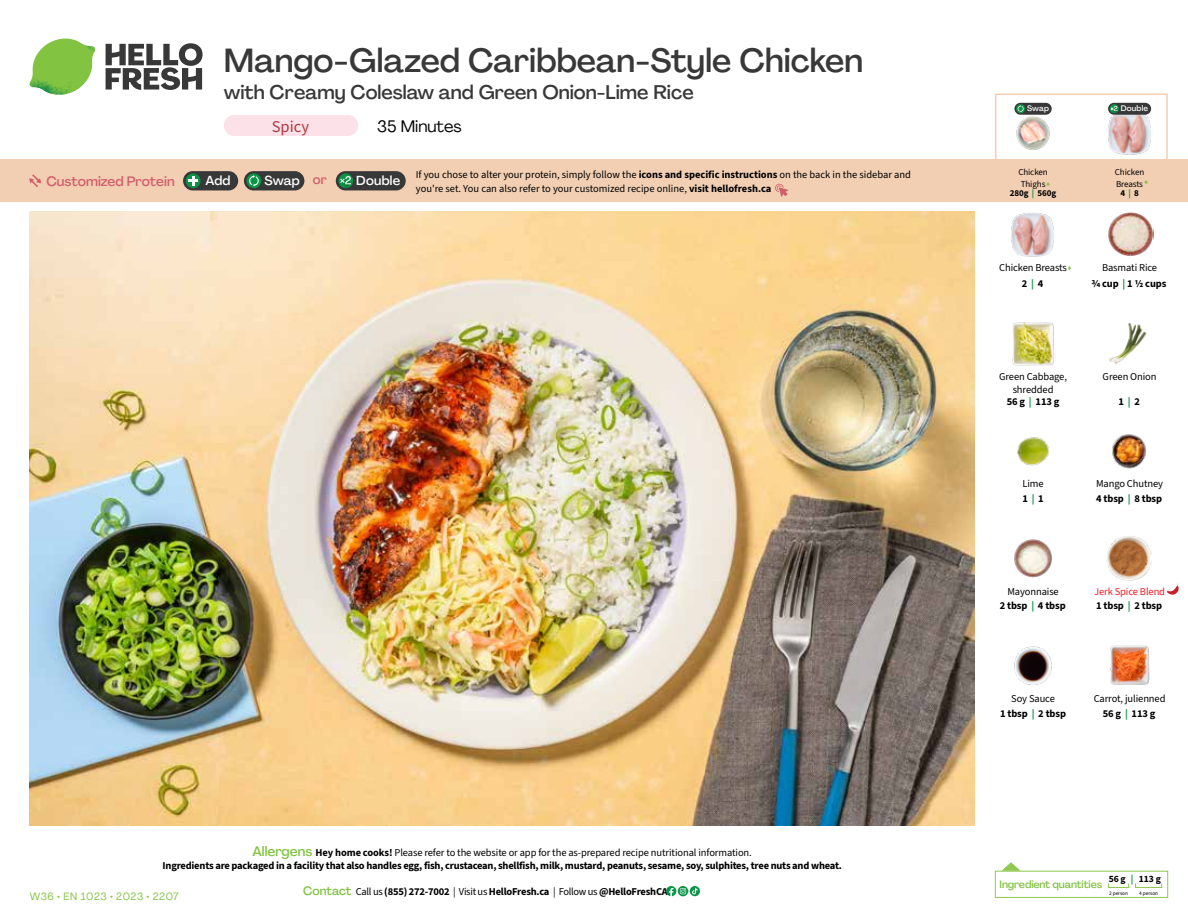
<style>
.page{position:relative;width:1188px;height:918px;background:#fff}
.page>*{position:absolute;margin:0;border:0;box-sizing:border-box;transform-origin:0 0}
.t1{font:500 33px "Agrandir";color:#383839}
.t2{font:500 19.5px "Agrandir";color:#383839}
.t3{font:16.5px "Agrandir";color:#000}
.t4{font:16.5px "Source Sans 3";color:#b33841}
.t5{font:500 13.5px "Agrandir";color:#d15f6a}
.t6{font:500 12.9px "Agrandir";letter-spacing:.015em;color:#fff}
.t7{font:700 10.5px/13.5px "Source Sans 3";letter-spacing:-.02em;color:#000;text-align:center}
.t8{font:10.5px/14.9px "Source Sans 3";letter-spacing:-.01em;color:#000;text-align:center}
.t9{font:10.5px/14.9px "Source Sans 3";letter-spacing:-.01em;color:#ed1d24}
.t10{font:500 10.5px "Agrandir";letter-spacing:-.01em;color:#82c341}
.t11{font:10.5px "Agrandir";letter-spacing:.05em;color:#82c341}
.t12{font:700 9.6px "Source Sans 3";color:#000}
.t13{font:9px/11.6px "Source Sans 3";letter-spacing:-.01em;color:#000}
.t14{font:700 9px "Source Sans 3";letter-spacing:-.01em;color:#000}
.t15{font:500 7.95px "Agrandir";letter-spacing:.025em;color:#fff}
.t16{font:5.25px "Source Sans 3";letter-spacing:-.01em;color:#000}
.s1{color:#d15f6a}
.s2{color:#0b9446}
.s3{font-weight:700}
.s4{color:#8cba42}
.s5{font-weight:700;color:#0b9446}
.s6{font-weight:400}
.s7{font-weight:700;color:#000}
.s8{font-family:"Agrandir";font-weight:500;font-size:13.5px;color:#82c341}
.s9{font-family:"Agrandir";font-weight:500;font-size:12px;color:#82c341}
</style>
<div class="page">
<svg style="left:106px;top:43px;width:97px;height:47px"></svg>
<svg style="left:34px;top:39px;width:59px;height:38px"></svg>
<img style="left:65px;top:39px;width:30px;height:25px">
<img style="left:33px;top:60px;width:56px;height:10px">
<img style="left:29px;top:64px;width:58px;height:31px">
<img style="left:64px;top:70px;width:25px;height:24px">
<img style="left:30px;top:211px;width:945px;height:615px">
<svg style="left:690px;top:886px;width:10px;height:10px"></svg>
<svg style="left:666px;top:886px;width:32px;height:10px"></svg>
<svg style="left:1002px;top:862px;width:19px;height:9px"></svg>
<div style="left:995px;top:871px;width:173px;height:27px;border:1px solid #91c84e"></div>
<div style="left:1108px;top:883px;width:21px;height:5px;border:1px solid #91c84e"></div>
<div style="left:1135px;top:883px;width:27px;height:5px;border:1px solid #91c84e"></div>
<img style="left:1012px;top:322px;width:42px;height:44px">
<img style="left:1109px;top:323px;width:38px;height:42px">
<img style="left:1017px;top:437px;width:32px;height:29px">
<img style="left:1112px;top:434px;width:34px;height:35px">
<img style="left:1014px;top:539px;width:38px;height:39px">
<img style="left:1107px;top:536px;width:45px;height:45px">
<img style="left:1014px;top:646px;width:38px;height:39px">
<img style="left:1108px;top:212px;width:45px;height:44px">
<img style="left:1011px;top:212px;width:43px;height:45px">
<img style="left:1110px;top:645px;width:40px;height:40px">
<svg style="left:1167px;top:583px;width:12px;height:12px"></svg>
<div style="left:0;top:160px;width:1188px;height:42px;background:#f2cfb3"></div>
<svg style="left:29px;top:174px;width:12px;height:13px"></svg>
<div style="left:336px;top:171px;width:70px;height:19px;background:#383839;border-radius:10px"></div>
<svg style="left:338px;top:173px;width:15px;height:15px"></svg>
<div style="left:341px;top:180px;width:11px;height:11px;background:#000;opacity:.35"></div>
<svg style="left:339px;top:176px;width:12px;height:8px"></svg>
<div style="left:244px;top:171px;width:60px;height:19px;background:#383839;border-radius:10px"></div>
<div style="left:247px;top:173px;width:14px;height:15px;background:#0b9446;border-radius:50%"></div>
<svg style="left:249px;top:175px;width:10px;height:12px"></svg>
<div style="left:183px;top:171px;width:55px;height:19px;background:#383839;border-radius:10px"></div>
<div style="left:186px;top:173px;width:14px;height:15px;background:#0b9446;border-radius:50%"></div>
<svg style="left:188px;top:176px;width:10px;height:10px"></svg>
<svg style="left:775px;top:183px;width:13px;height:14px"></svg>
<div style="left:995px;top:94px;width:173px;height:69px;border:2px solid #f2cfb3"></div>
<img style="left:1108px;top:111px;width:43px;height:44px">
<img style="left:1016px;top:116px;width:34px;height:34px">
<div style="left:1108px;top:103px;width:43px;height:12px;background:#383839;border-radius:6px"></div>
<svg style="left:1110px;top:104px;width:9px;height:9px"></svg>
<div style="left:1112px;top:108px;width:6px;height:7px;background:#000;opacity:.35"></div>
<svg style="left:1110px;top:106px;width:8px;height:8px"></svg>
<div style="left:1014px;top:103px;width:38px;height:12px;background:#383839;border-radius:6px"></div>
<svg style="left:1016px;top:104px;width:9px;height:9px"></svg>
<svg style="left:1018px;top:105px;width:6px;height:7px"></svg>
<div style="left:224px;top:115px;width:134px;height:21px;background:#fce1e9;border-radius:10px"></div>
<h1 class="t1" style="left:224px;top:40px;width:641px">Mango-Glazed Caribbean-Style Chicken</h1>
<h2 class="t2" style="left:224px;top:80px;width:472px">with Creamy Coleslaw and Green Onion-Lime Rice</h2>
<h3 class="t3" style="left:377px;top:116px;width:86px">35 Minutes</h3>
<h3 class="t4" style="left:272px;top:116px;width:39px">Spicy</h3>
<p class="t15" style="left:1027px;top:104px;width:24px">Swap</p>
<p class="t15" style="left:1121px;top:104px;width:29px">Double</p>
<p class="t5" style="left:46px;top:173px;width:130px">Customized Protein</p>
<p class="t6" style="left:205px;top:172px;width:27px">Add</p>
<p class="t6" style="left:264px;top:172px;width:64px">Swap <span class="s1">or</span></p>
<p class="t6" style="left:356px;top:172px;width:45px">Double</p>
<p class="t13" style="left:1115px;top:166px;width:31px">Chicken<br>Breasts</p>
<p class="t14" style="left:1120px;top:187px;width:20px">4 <span class="s2">|</span> 8</p>
<p class="t13" style="left:1018px;top:166px;width:31px">Chicken<br>Thighs</p>
<p class="t14" style="left:1010px;top:187px;width:48px">280g <span class="s2">|</span> 560g</p>
<p class="t8" style="left:416px;top:168px;width:497px;line-height:13.5px;text-align:left">If you chose to alter your protein, simply follow the <span class="s3">icons and specific instructions</span> on the back in the sidebar and you're set. You can also refer to your customized recipe online, <span class="s3">visit hellofresh.ca</span></p>
<p class="t8" style="left:999px;top:259px;width:74px;line-height:16.4px">Chicken Breasts<span class="s4">▲<br></span><span class="s3">2</span> <span class="s5">|</span> <span class="s3">4</span></p>
<p class="t7" style="left:1092px;top:259px;width:76px;line-height:16.4px"><span class="s6">Basmati Rice<br></span>3/4 cup <span class="s2">|</span> 1 1/2 cups</p>
<p class="t8" style="left:999px;top:370px;width:69px;line-height:13.5px">Green Cabbage, shredded</p>
<p class="t7" style="left:1007px;top:395px;width:54px">56 g <span class="s2">|</span> 113 g</p>
<p class="t8" style="left:1103px;top:369px;width:55px">Green Onion</p>
<p class="t7" style="left:1118px;top:395px;width:23px">1 <span class="s2">|</span> 2</p>
<p class="t8" style="left:1022px;top:476px;width:23px;text-align:left">Lime<br><span class="s3">1</span> <span class="s5">|</span> <span class="s3">1</span></p>
<p class="t8" style="left:1096px;top:476px;width:69px;text-align:left">Mango Chutney<br><span class="s3">4 tbsp</span> <span class="s5">|</span> <span class="s3">8 tbsp</span></p>
<p class="t8" style="left:1000px;top:584px;width:67px">Mayonnaise<br><span class="s3">2 tbsp</span> <span class="s5">|</span> <span class="s3">4 tbsp</span></p>
<p class="t9" style="left:1094px;top:584px;width:73px">Jerk Spice Blend<br><span class="s7">1 tbsp</span> <span class="s5">|</span> <span class="s7">2 tbsp</span></p>
<p class="t7" style="left:163px;top:845px;width:681px"><span class="s8">Allergens</span> Hey home cooks! <span class="s6">Please refer to the website or app for the as-prepared recipe nutritional information.<br></span>Ingredients are packaged in a facility that also handles egg, fish, crustacean, shellfish, milk, mustard, peanuts, sesame, soy, sulphites, tree nuts and wheat.</p>
<p class="t11" style="left:30px;top:890px;width:150px">W36 • EN 1023 • 2023 • 2207</p>
<p class="t7" style="left:303px;top:885px;width:366px"><span class="s9">Contact</span> <span class="s6">Call us</span> (855) 272-7002 <span class="s6">| Visit us</span> HelloFresh.ca <span class="s6">| Follow us</span> @HelloFreshCA</p>
<p class="t7" style="left:1000px;top:691px;width:67px;line-height:14.9px"><span class="s6">Soy Sauce<br></span>1 tbsp <span class="s2">|</span> 2 tbsp</p>
<p class="t8" style="left:1094px;top:691px;width:73px">Carrot, julienned<br><span class="s3">56 g</span> <span class="s5">|</span> <span class="s3">113 g</span></p>
<p class="t12" style="left:1109px;top:872px;width:54px">56 g <span class="s2">|</span> 113 g</p>
<p class="t16" style="left:1109px;top:890px;width:20px">2 person</p>
<p class="t16" style="left:1139px;top:890px;width:20px">4 person</p>
<p class="t10" style="left:1000px;top:878px;width:104px">Ingredient quantities</p>
</div>
